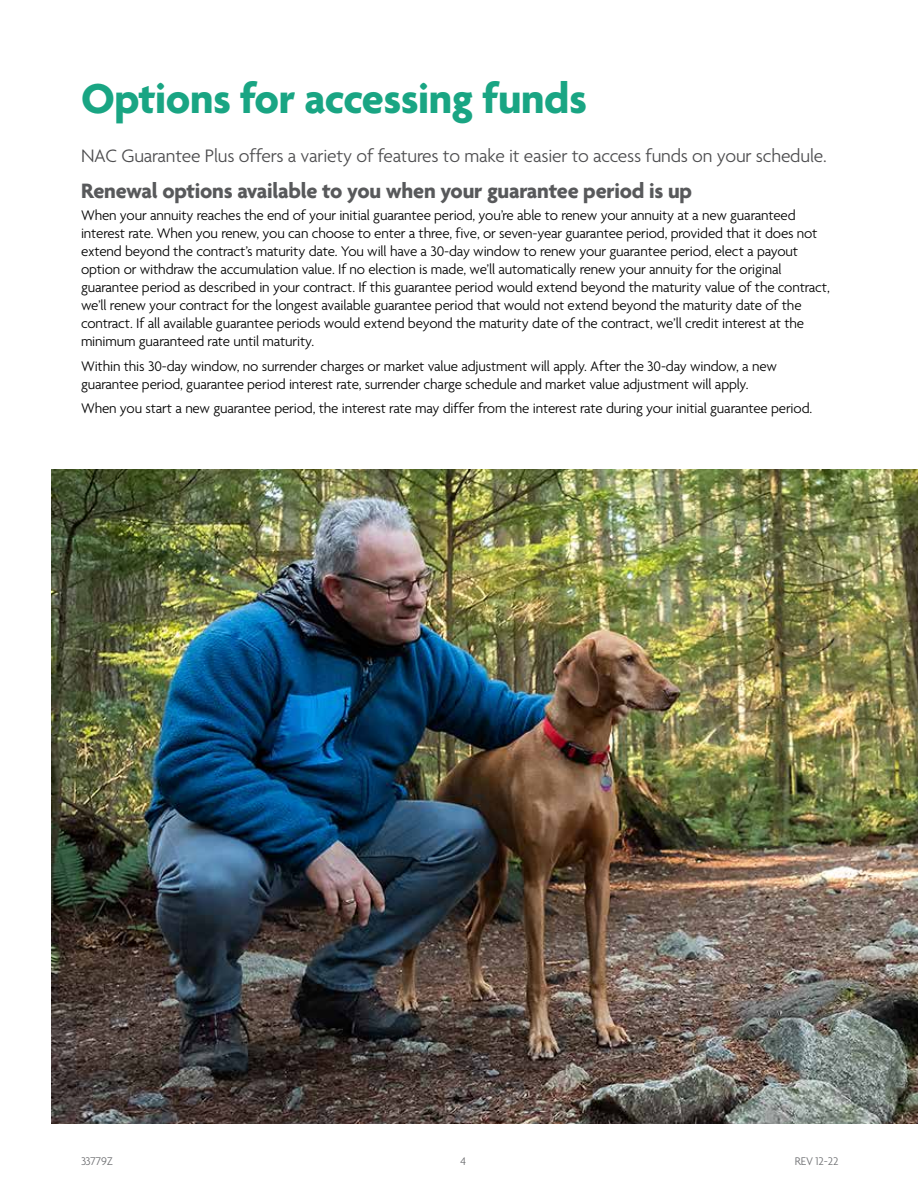
<style>
.page{position:relative;width:918px;height:1188px;background:#fff}
.page>*{position:absolute;margin:0;border:0;box-sizing:border-box;transform-origin:0 0}
.t1{font:700 45px "Agenda";letter-spacing:-.01em;color:#19a583}
.t2{font:700 22.5px "Agenda";letter-spacing:-.01em;color:#58595b}
.t3{font:300 19.5px "Agenda";letter-spacing:-.01em;color:#4d4d4f}
.t4{font:300 15px/18px "Agenda";letter-spacing:-.01em;color:#000}
.t5{font:300 12px "Agenda";letter-spacing:-.01em;color:#6d6e71}
</style>
<div class="page">
<img style="left:52px;top:470px;width:866px;height:653px">
<h1 class="t1" style="left:81px;top:75px;width:507px">Options for accessing funds</h1>
<h3 class="t3" style="left:81px;top:145px;width:747px">NAC Guarantee Plus offers a variety of features to make it easier to access funds on your schedule.</h3>
<h2 class="t2" style="left:81px;top:178px;width:613px">Renewal options available to you when your guarantee period is up</h2>
<p class="t4" style="left:81px;top:207px;width:750px">When your annuity reaches the end of your initial guarantee period, you’re able to renew your annuity at a new guaranteed interest rate. When you renew, you can choose to enter a three, five, or seven-year guarantee period, provided that it does not extend beyond the contract’s maturity date. You will have a 30-day window to renew your guarantee period, elect a payout option or withdraw the accumulation value. If no election is made, we’ll automatically renew your annuity for the original guarantee period as described in your contract. If this guarantee period would extend beyond the maturity value of the contract, we’ll renew your contract for the longest available guarantee period that would not extend beyond the maturity date of the contract. If all available guarantee periods would extend beyond the maturity date of the contract, we’ll credit interest at the minimum guaranteed rate until maturity.</p>
<p class="t4" style="left:81px;top:358px;width:697px">Within this 30-day window, no surrender charges or market value adjustment will apply. After the 30-day window, a new guarantee period, guarantee period interest rate, surrender charge schedule and market value adjustment will apply.</p>
<p class="t4" style="left:81px;top:400px;width:733px">When you start a new guarantee period, the interest rate may differ from the interest rate during your initial guarantee period.</p>
<p class="t5" style="left:81px;top:1155px;width:34px">33779Z</p>
<p class="t5" style="left:460px;top:1155px;width:7px">4</p>
<p class="t5" style="left:795px;top:1155px;width:45px">REV 12-22</p>
</div>
